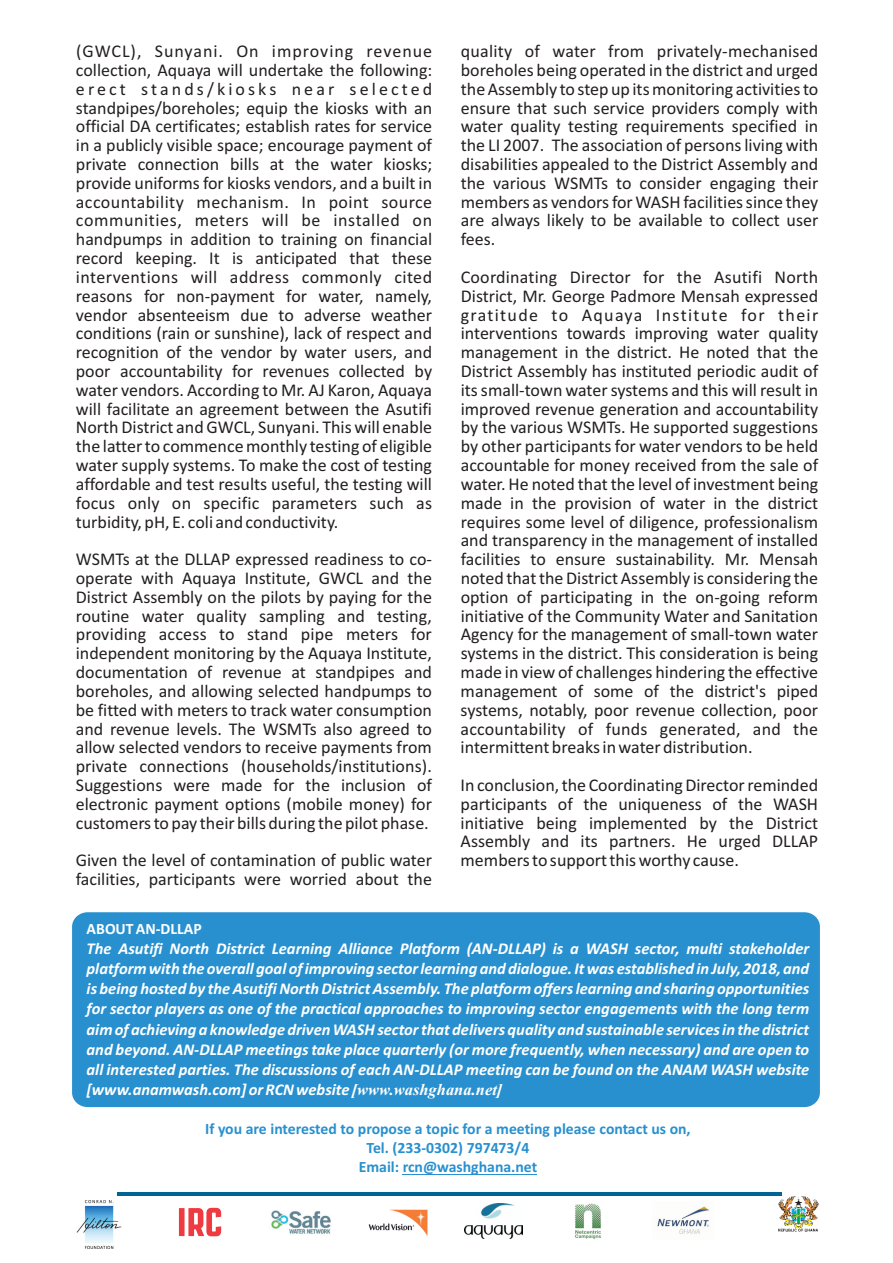
<style>
.page{position:relative;width:893px;height:1263px;background:#fff}
.page>*{position:absolute;margin:0;border:0;box-sizing:border-box;transform-origin:0 0}
.t1{font:18px/18.8px "Calibri";color:#231f20}
.t2{font:18px "Calibri";letter-spacing:.025em;color:#231f20}
.t3{font:18px "Calibri";letter-spacing:.035em;color:#231f20}
.t4{font:18px "Calibri";letter-spacing:.07em;color:#231f20}
.t5{font:18px "Calibri";letter-spacing:.055em;color:#231f20}
.t6{font:18px "Calibri";letter-spacing:.17em;color:#231f20}
.t7{font:italic 700 16.5px/20.1px "Calibri";color:#fff;text-align:justify}
.t8{font:700 15.75px/19.2px "Calibri";color:#2890cf;text-align:center}
.t9{font:700 15.75px "Calibri";color:#fff}
.s1{font-family:"Times New Roman"}
</style>
<div class="page">
<div style="left:72px;top:912px;width:748px;height:195px;background:#2890cf"></div>
<hr style="left:403px;top:1174px;width:134px;height:1px;background:#2890cf">
<svg style="left:188px;top:1208px;width:33px;height:28px"></svg>
<div style="left:179px;top:1208px;width:6px;height:28px;background:#ee3a41"></div>
<img style="left:271px;top:1210px;width:60px;height:24px">
<img style="left:368px;top:1209px;width:60px;height:27px">
<img style="left:76px;top:1200px;width:46px;height:48px">
<hr style="left:117px;top:1192px;width:664px;height:4px;background:#006495">
<img style="left:464px;top:1203px;width:59px;height:36px">
<img style="left:575px;top:1203px;width:26px;height:36px">
<img style="left:657px;top:1206px;width:52px;height:28px">
<img style="left:779px;top:1197px;width:40px;height:35px">
<p class="t5" style="left:76px;top:44px;width:358px">(GWCL), Sunyani. On improving revenue</p>
<p class="t1" style="left:461px;top:43px;width:359px">quality of water from privately-mechanised</p>
<p class="t1" style="left:76px;top:62px;width:358px">collection, Aquaya will undertake the following:</p>
<p class="t1" style="left:461px;top:62px;width:359px">boreholes being operated in the district and urged</p>
<p class="t6" style="left:76px;top:81px;width:358px">erect stands/kiosks near selected</p>
<p class="t1" style="left:461px;top:81px;width:359px">the Assembly to step up its monitoring activities to</p>
<p class="t1" style="left:76px;top:100px;width:358px">standpipes/boreholes; equip the kiosks with an</p>
<p class="t1" style="left:461px;top:100px;width:359px">ensure that such service providers comply with</p>
<p class="t1" style="left:76px;top:119px;width:358px">official DA certificates; establish rates for service</p>
<p class="t1" style="left:461px;top:119px;width:359px">water quality testing requirements specified in</p>
<p class="t1" style="left:76px;top:137px;width:358px">in a publicly visible space; encourage payment of</p>
<p class="t1" style="left:461px;top:137px;width:359px">the LI 2007. The association of persons living with</p>
<p class="t1" style="left:76px;top:156px;width:358px">private connection bills at the water kiosks;</p>
<p class="t1" style="left:461px;top:156px;width:359px">disabilities appealed to the District Assembly and</p>
<p class="t1" style="left:76px;top:175px;width:358px">provide uniforms for kiosks vendors, and a built in</p>
<p class="t1" style="left:461px;top:175px;width:359px">the various WSMTs to consider engaging their</p>
<p class="t2" style="left:76px;top:194px;width:358px">accountability mechanism. In point source</p>
<p class="t1" style="left:461px;top:194px;width:359px">members as vendors for WASH facilities since they</p>
<p class="t3" style="left:76px;top:213px;width:358px">communities, meters will be installed on</p>
<p class="t1" style="left:461px;top:213px;width:359px">are always likely to be available to collect user</p>
<p class="t1" style="left:76px;top:231px;width:358px">handpumps in addition to training on financial</p>
<p class="t1" style="left:461px;top:231px;width:36px">fees.</p>
<p class="t1" style="left:76px;top:250px;width:358px">record keeping. It is anticipated that these interventions will address commonly cited</p>
<p class="t1" style="left:461px;top:269px;width:359px">Coordinating Director for the Asutifi North</p>
<p class="t1" style="left:76px;top:288px;width:358px">reasons for non-payment for water, namely,</p>
<p class="t1" style="left:461px;top:288px;width:359px">District, Mr. George Padmore Mensah expressed</p>
<p class="t1" style="left:76px;top:307px;width:358px">vendor absenteeism due to adverse weather</p>
<p class="t4" style="left:461px;top:307px;width:359px">gratitude to Aquaya Institute for their</p>
<p class="t1" style="left:76px;top:325px;width:358px">conditions (rain or sunshine), lack of respect and</p>
<p class="t1" style="left:461px;top:325px;width:359px">interventions towards improving water quality</p>
<p class="t1" style="left:76px;top:344px;width:358px">recognition of the vendor by water users, and</p>
<p class="t1" style="left:461px;top:344px;width:359px">management in the district. He noted that the</p>
<p class="t1" style="left:76px;top:363px;width:358px">poor accountability for revenues collected by</p>
<p class="t1" style="left:461px;top:363px;width:359px">District Assembly has instituted periodic audit of</p>
<p class="t1" style="left:76px;top:382px;width:358px">water vendors. According to Mr. AJ Karon, Aquaya</p>
<p class="t1" style="left:461px;top:382px;width:359px">its small-town water systems and this will result in</p>
<p class="t1" style="left:76px;top:401px;width:358px">will facilitate an agreement between the Asutifi</p>
<p class="t1" style="left:461px;top:401px;width:359px">improved revenue generation and accountability</p>
<p class="t1" style="left:76px;top:420px;width:358px">North District and GWCL, Sunyani. This will enable</p>
<p class="t1" style="left:461px;top:420px;width:359px">by the various WSMTs. He supported suggestions</p>
<p class="t1" style="left:76px;top:438px;width:358px">the latter to commence monthly testing of eligible</p>
<p class="t1" style="left:461px;top:438px;width:359px">by other participants for water vendors to be held</p>
<p class="t1" style="left:76px;top:457px;width:358px">water supply systems. To make the cost of testing</p>
<p class="t1" style="left:461px;top:457px;width:359px">accountable for money received from the sale of</p>
<p class="t1" style="left:76px;top:476px;width:358px">affordable and test results useful, the testing will</p>
<p class="t1" style="left:461px;top:476px;width:359px">water. He noted that the level of investment being</p>
<p class="t1" style="left:76px;top:495px;width:358px">focus only on specific parameters such as</p>
<p class="t1" style="left:461px;top:495px;width:359px">made in the provision of water in the district</p>
<p class="t1" style="left:76px;top:514px;width:264px">turbidity, pH, E. coli and conductivity.</p>
<p class="t1" style="left:461px;top:514px;width:359px">requires some level of diligence, professionalism and transparency in the management of installed</p>
<p class="t1" style="left:76px;top:551px;width:358px">WSMTs at the DLLAP expressed readiness to co-</p>
<p class="t1" style="left:461px;top:551px;width:359px">facilities to ensure sustainability. Mr. Mensah</p>
<p class="t1" style="left:76px;top:570px;width:358px">operate with Aquaya Institute, GWCL and the</p>
<p class="t1" style="left:461px;top:570px;width:359px">noted that the District Assembly is considering the</p>
<p class="t1" style="left:76px;top:589px;width:358px">District Assembly on the pilots by paying for the</p>
<p class="t1" style="left:461px;top:589px;width:359px">option of participating in the on-going reform</p>
<p class="t1" style="left:76px;top:608px;width:358px">routine water quality sampling and testing,</p>
<p class="t1" style="left:461px;top:608px;width:359px">initiative of the Community Water and Sanitation</p>
<p class="t1" style="left:76px;top:627px;width:358px">providing access to stand pipe meters for</p>
<p class="t1" style="left:461px;top:627px;width:359px">Agency for the management of small-town water</p>
<p class="t1" style="left:76px;top:645px;width:358px">independent monitoring by the Aquaya Institute,</p>
<p class="t1" style="left:461px;top:645px;width:359px">systems in the district. This consideration is being</p>
<p class="t1" style="left:76px;top:664px;width:358px">documentation of revenue at standpipes and</p>
<p class="t1" style="left:461px;top:664px;width:359px">made in view of challenges hindering the effective</p>
<p class="t1" style="left:76px;top:683px;width:358px">boreholes, and allowing selected handpumps to</p>
<p class="t1" style="left:461px;top:683px;width:359px">management of some of the district's piped</p>
<p class="t1" style="left:76px;top:702px;width:358px">be fitted with meters to track water consumption</p>
<p class="t1" style="left:461px;top:702px;width:359px">systems, notably, poor revenue collection, poor</p>
<p class="t1" style="left:76px;top:721px;width:358px">and revenue levels. The WSMTs also agreed to</p>
<p class="t1" style="left:461px;top:721px;width:359px">accountability of funds generated, and the</p>
<p class="t1" style="left:76px;top:739px;width:358px">allow selected vendors to receive payments from</p>
<p class="t1" style="left:461px;top:739px;width:293px">intermittent breaks in water distribution.</p>
<p class="t1" style="left:76px;top:758px;width:358px">private connections (households/institutions).<br>Suggestions were made for the inclusion of</p>
<p class="t1" style="left:461px;top:777px;width:359px">In conclusion, the Coordinating Director reminded</p>
<p class="t1" style="left:76px;top:796px;width:358px">electronic payment options (mobile money) for</p>
<p class="t1" style="left:461px;top:796px;width:359px">participants of the uniqueness of the WASH</p>
<p class="t1" style="left:76px;top:815px;width:355px">customers to pay their bills during the pilot phase.</p>
<p class="t1" style="left:461px;top:815px;width:359px">initiative being implemented by the District<br>Assembly and its partners. He urged DLLAP</p>
<p class="t1" style="left:76px;top:852px;width:358px">Given the level of contamination of public water</p>
<p class="t1" style="left:461px;top:852px;width:280px">members to support this worthy cause.</p>
<p class="t1" style="left:76px;top:871px;width:358px">facilities, participants were worried about the</p>
<p class="t9" style="left:87px;top:922px;width:117px">ABOUT AN-DLLAP</p>
<p class="t7" style="left:87px;top:940px;width:724px">The Asutifi North District Learning Alliance Platform (AN-DLLAP) is a WASH sector, multi stakeholder platform with the overall goal of improving sector learning and dialogue. It was established in July, 2018, and is being hosted by the Asutifi North District Assembly. The platform offers learning and sharing opportunities for sector players as one of the practical approaches to improving sector engagements with the long term aim of achieving a knowledge driven WASH sector that delivers quality and sustainable services in the district and beyond. AN-DLLAP meetings take place quarterly (or more frequently, when necessary) and are open to all interested parties. The discussions of each AN-DLLAP meeting can be found on the ANAM WASH website [www.anamwash.com] or RCN website <span class="s1">[www.washghana.net]</span></p>
<p class="t8" style="left:205px;top:1120px;width:487px">If you are interested to propose a topic for a meeting please contact us on,<br>Tel. (233-0302) 797473/4<br>Email: rcn@washghana.net</p>
</div>
